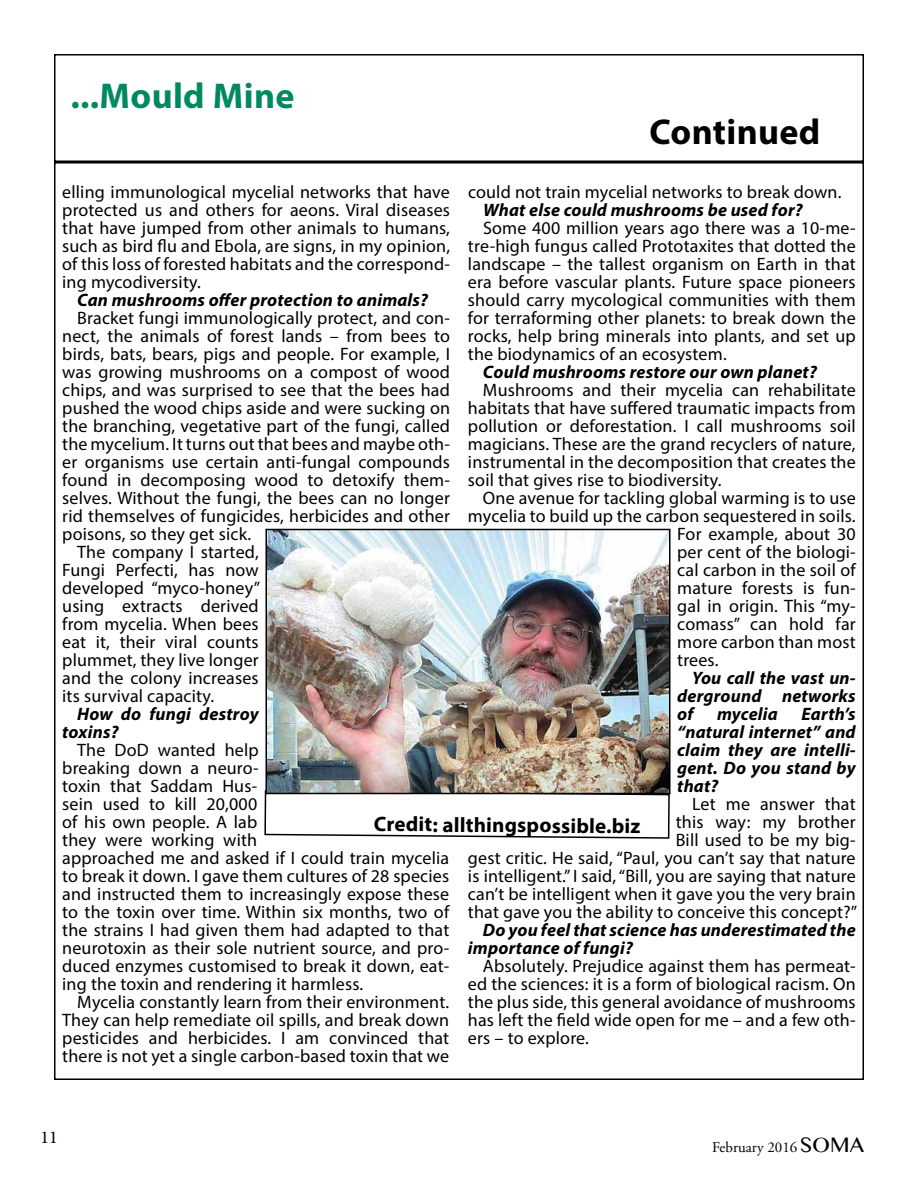
<style>
.page{position:relative;width:918px;height:1188px;background:#fff}
.page>*{position:absolute;margin:0;border:0;box-sizing:border-box;transform-origin:0 0}
.t1{font:700 36px "Myriad Pro";letter-spacing:.01em;color:#00895f}
.t2{font:700 36px "Myriad Pro";letter-spacing:.01em;color:#000}
.t3{font:700 21px "Myriad Pro";color:#000}
.t4{font:18px/18px "Myriad Pro";letter-spacing:.01em;color:#000;text-align:justify}
.t5{font:italic 700 18px/18px "Myriad Pro";letter-spacing:.01em;color:#000}
.t6{font:18px "Minion Pro";color:#000}
.t7{font:15px "Adobe Garamond Pro";color:#000}
.s1{font-family:"Oriya MN";font-size:21px}
</style>
<div class="page">
<div style="left:54px;top:54px;width:810px;height:108px;border:2px solid #000"></div>
<svg style="left:264px;top:790px;width:407px;height:49px"></svg>
<img style="left:269px;top:532px;width:398px;height:259px">
<div style="left:266px;top:529px;width:404px;height:265px;border:2px solid #000"></div>
<h1 class="t1" style="left:70px;top:72px;width:225px">...Mould Mine</h1>
<h1 class="t2" style="left:649px;top:108px;width:172px">Continued</h1>
<p class="t4" style="left:62px;top:183px;width:389px">elling immunological mycelial networks that have protected us and others for aeons. Viral diseases that have jumped from other animals to humans, such as bird flu and Ebola, are signs, in my opinion, of this loss of forested habitats and the correspond&shy;ing mycodiversity.</p>
<p class="t5" style="left:77px;top:290px;width:352px">Can mushrooms offer protection to animals?</p>
<p class="t4" style="left:77px;top:309px;width:374px">Bracket fungi immunologically protect, and con-</p>
<p class="t4" style="left:62px;top:327px;width:389px">nect, the animals of forest lands – from bees to</p>
<p class="t4" style="left:62px;top:345px;width:389px">birds, bats, bears, pigs and people. For example, I</p>
<p class="t4" style="left:62px;top:363px;width:389px">was growing mushrooms on a compost of wood</p>
<p class="t4" style="left:62px;top:381px;width:389px">chips, and was surprised to see that the bees had</p>
<p class="t4" style="left:62px;top:399px;width:389px">pushed the wood chips aside and were sucking on</p>
<p class="t4" style="left:62px;top:417px;width:389px">the branching, vegetative part of the fungi, called</p>
<p class="t4" style="left:62px;top:435px;width:389px">the mycelium. It turns out that bees and maybe oth-</p>
<p class="t4" style="left:62px;top:453px;width:389px">er organisms use certain anti-fungal compounds</p>
<p class="t4" style="left:62px;top:471px;width:389px">found in decomposing wood to detoxify them-</p>
<p class="t4" style="left:62px;top:489px;width:389px">selves. Without the fungi, the bees can no longer</p>
<p class="t4" style="left:62px;top:507px;width:389px">rid themselves of fungicides, herbicides and other</p>
<p class="t4" style="left:62px;top:525px;width:191px">poisons, so they get sick.</p>
<p class="t4" style="left:77px;top:543px;width:183px">The company I started,</p>
<p class="t4" style="left:62px;top:561px;width:198px">Fungi Perfecti, has now</p>
<p class="t4" style="left:62px;top:579px;width:200px">developed “myco-honey”</p>
<p class="t4" style="left:62px;top:597px;width:198px">using extracts derived</p>
<p class="t4" style="left:62px;top:615px;width:198px">from mycelia. When bees</p>
<p class="t4" style="left:62px;top:633px;width:198px">eat it, their viral counts</p>
<p class="t4" style="left:62px;top:651px;width:198px">plummet, they live longer</p>
<p class="t4" style="left:62px;top:669px;width:198px">and the colony increases</p>
<p class="t4" style="left:62px;top:687px;width:154px">its survival capacity.</p>
<p class="t5" style="left:62px;top:704px;width:198px;text-indent:15px">How do fungi destroy toxins?</p>
<p class="t4" style="left:62px;top:741px;width:389px;text-align:left;text-indent:15px">The DoD wanted help<br>breaking down a neuro-<br>toxin that Saddam Hus-<br>sein used to kill 20,000<br>of his own people. A lab<br>they were working with<br>approached me and asked if I could train mycelia to break it down. I gave them cultures of 28 species and instructed them to increasingly expose these to the toxin over time. Within six months, two of the strains I had given them had adapted to that neurotoxin as their sole nutrient source, and pro&shy;duced enzymes customised to break it down, eat&shy;ing the toxin and rendering it harmless.</p>
<p class="t4" style="left:62px;top:993px;width:389px;text-indent:15px">Mycelia constantly learn from their environment.<br>They can help remediate oil spills, and break down pesticides and herbicides. I am convinced that there is not yet a single carbon-based toxin that we</p>
<p class="t4" style="left:468px;top:183px;width:375px">could not train mycelial networks to break down.</p>
<p class="t5" style="left:483px;top:200px;width:321px">What else could mushrooms be used for?</p>
<p class="t4" style="left:468px;top:219px;width:389px;text-indent:15px">Some 400 million years ago there was a 10-me&shy;tre-high fungus called Prototaxites that dotted the landscape – the tallest organism on Earth in that era before vascular plants. Future space pioneers should carry mycological communities with them for terraforming other planets: to break down the rocks, help bring minerals into plants, and set up the biodynamics of an ecosystem.</p>
<p class="t5" style="left:483px;top:362px;width:335px">Could mushrooms restore our own planet?</p>
<p class="t4" style="left:468px;top:381px;width:389px;text-indent:15px">Mushrooms and their mycelia can rehabilitate habitats that have suffered traumatic impacts from pollution or deforestation. I call mushrooms soil magicians. These are the grand recyclers of nature, instrumental in the decomposition that creates the soil that gives rise to biodiversity.</p>
<p class="t4" style="left:483px;top:489px;width:374px">One avenue for tackling global warming is to use</p>
<p class="t4" style="left:468px;top:507px;width:389px">mycelia to build up the carbon sequestered in soils.</p>
<p class="t4" style="left:677px;top:525px;width:180px">For example, about 30</p>
<p class="t4" style="left:677px;top:543px;width:180px">per cent of the biologi-</p>
<p class="t4" style="left:677px;top:561px;width:180px">cal carbon in the soil of</p>
<p class="t4" style="left:677px;top:579px;width:180px">mature forests is fun-</p>
<p class="t4" style="left:677px;top:597px;width:180px">gal in origin. This “my-</p>
<p class="t4" style="left:677px;top:615px;width:180px">comass” can hold far</p>
<p class="t4" style="left:677px;top:633px;width:180px">more carbon than most</p>
<p class="t4" style="left:677px;top:651px;width:43px">trees.</p>
<p class="t5" style="left:677px;top:668px;width:180px;text-align:justify;text-indent:15px">You call the vast un&shy;derground networks of</p>
<p class="t5" style="left:677px;top:704px;width:180px;text-align:justify;text-indent:124px">Earth’s “natural internet” and claim they are intelli&shy;gent. Do you stand by that?</p>
<p class="t4" style="left:468px;top:795px;width:391px;text-align:right">Let me answer that<br>this way: my brother<br>Bill used to be my big-<br>gest critic. He said, “Paul, you can’t say that nature is intelligent.” I said, “Bill, you are saying that nature can’t be intelligent when it gave you the very brain that gave you the ability to conceive this concept?”</p>
<p class="t5" style="left:468px;top:920px;width:389px;text-indent:15px">Do you feel that science has underestimated the importance of fungi?</p>
<p class="t4" style="left:468px;top:957px;width:389px;text-indent:15px">Absolutely. Prejudice against them has permeat&shy;ed the sciences: it is a form of biological racism. On the plus side, this general avoidance of mushrooms has left the field wide open for me – and a few oth&shy;ers – to explore.</p>
<p class="t5" style="left:717px;top:704px;width:62px">mycelia</p>
<p class="t3" style="left:374px;top:809px;width:268px;rotate:1deg">Credit: allthingspossible.biz</p>
<p class="t6" style="left:40px;top:1125px;width:19px">11</p>
<p class="t7" style="left:712px;top:1138px;width:153px">February 2016 <span class="s1">SOMA</span></p>
</div>
